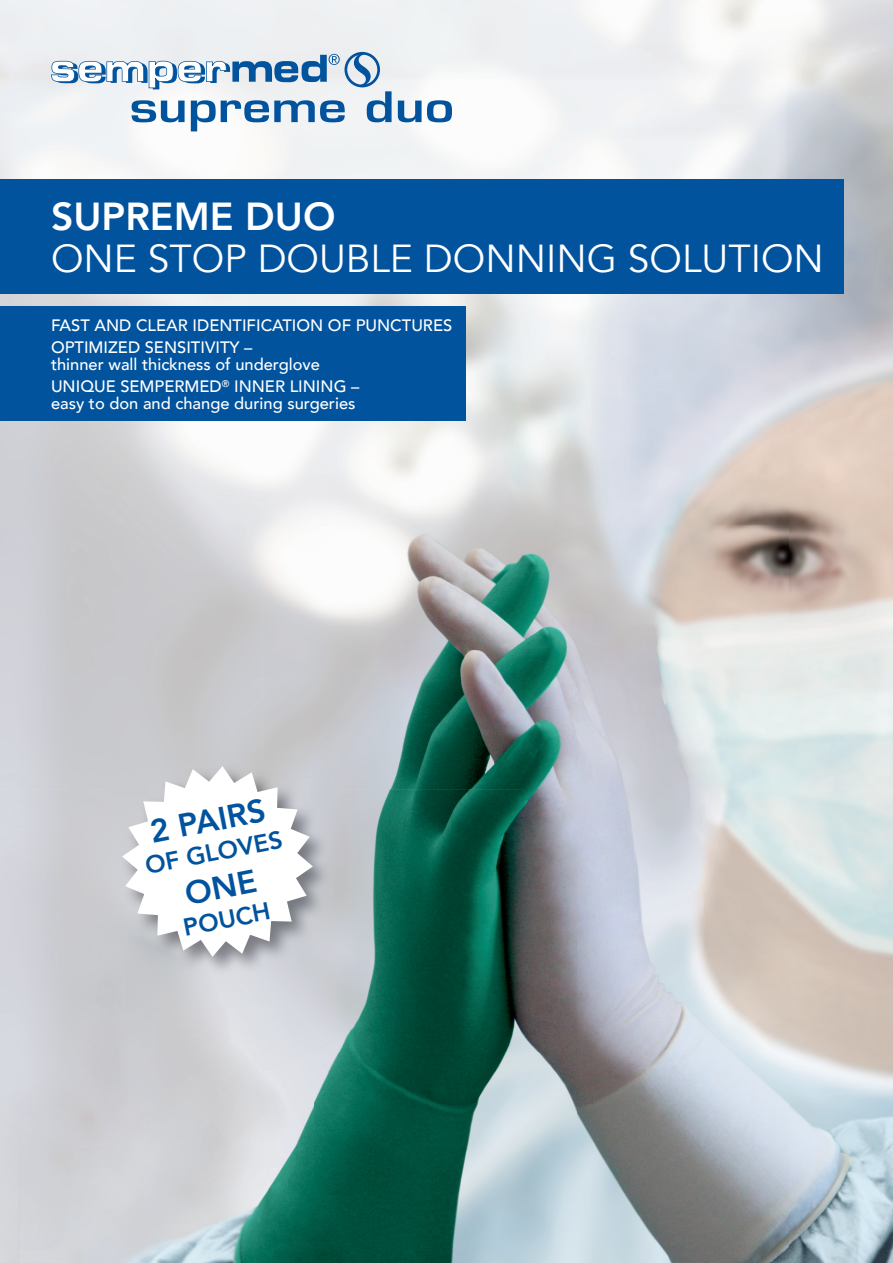
<style>
.page{position:relative;width:893px;height:1263px;background:#fff}
.page>*{position:absolute;margin:0;border:0;box-sizing:border-box;transform-origin:0 0}
.t1{font:600 40.95px "Eurostile";color:#01539e;scale:1.24 1}
.t2{font:39px "Avenir LT Com";color:#fff}
.t3{font:800 39px "Avenir LT Com";color:#fff}
.t4{font:800 32.25px "Avenir LT Com";color:#01539e}
.t5{font:800 24.45px "Avenir LT Com";color:#01539e}
.t6{font:500 16.5px/22.5px "Avenir LT Com";color:#fff}
</style>
<div class="page">
<img style="left:0;top:0;width:788px;height:789px">
<img style="left:788px;top:0;width:105px;height:1263px">
<img style="left:315px;top:789px;width:473px;height:474px">
<img style="left:157px;top:976px;width:158px;height:287px">
<div style="left:0;top:179px;width:843px;height:114px;background:#01539e"></div>
<div style="left:0;top:306px;width:466px;height:115px;background:#01539e"></div>
<svg style="left:51px;top:52px;width:329px;height:37px"></svg>
<img style="left:120px;top:764px;width:212px;height:212px">
<svg style="left:122px;top:766px;width:191px;height:191px"></svg>
<h1 class="t1" style="left:129px;top:81px;width:263px">supreme duo</h1>
<h2 class="t3" style="left:51px;top:193px;width:286px">SUPREME DUO</h2>
<h2 class="t2" style="left:51px;top:235px;width:774px">ONE STOP DOUBLE DONNING SOLUTION</h2>
<p class="t6" style="left:51px;top:314px;width:403px">FAST AND CLEAR IDENTIFICATION OF PUNCTURES<br>OPTIMIZED SENSITIVITY –</p>
<p class="t6" style="left:51px;top:353px;width:310px">thinner wall thickness of underglove<br>UNIQUE SEMPERMED<sup>®</sup> INNER LINING –</p>
<p class="t6" style="left:51px;top:392px;width:306px">easy to don and change during surgeries</p>
<h3 class="t4" style="left:147px;top:813px;width:118px;rotate:-11deg">2 PAIRS</h3>
<h3 class="t5" style="left:143px;top:851px;width:141px;rotate:-11deg">OF GLOVES</h3>
<h3 class="t5" style="left:181px;top:913px;width:90px;rotate:-11deg">POUCH</h3>
</div>
